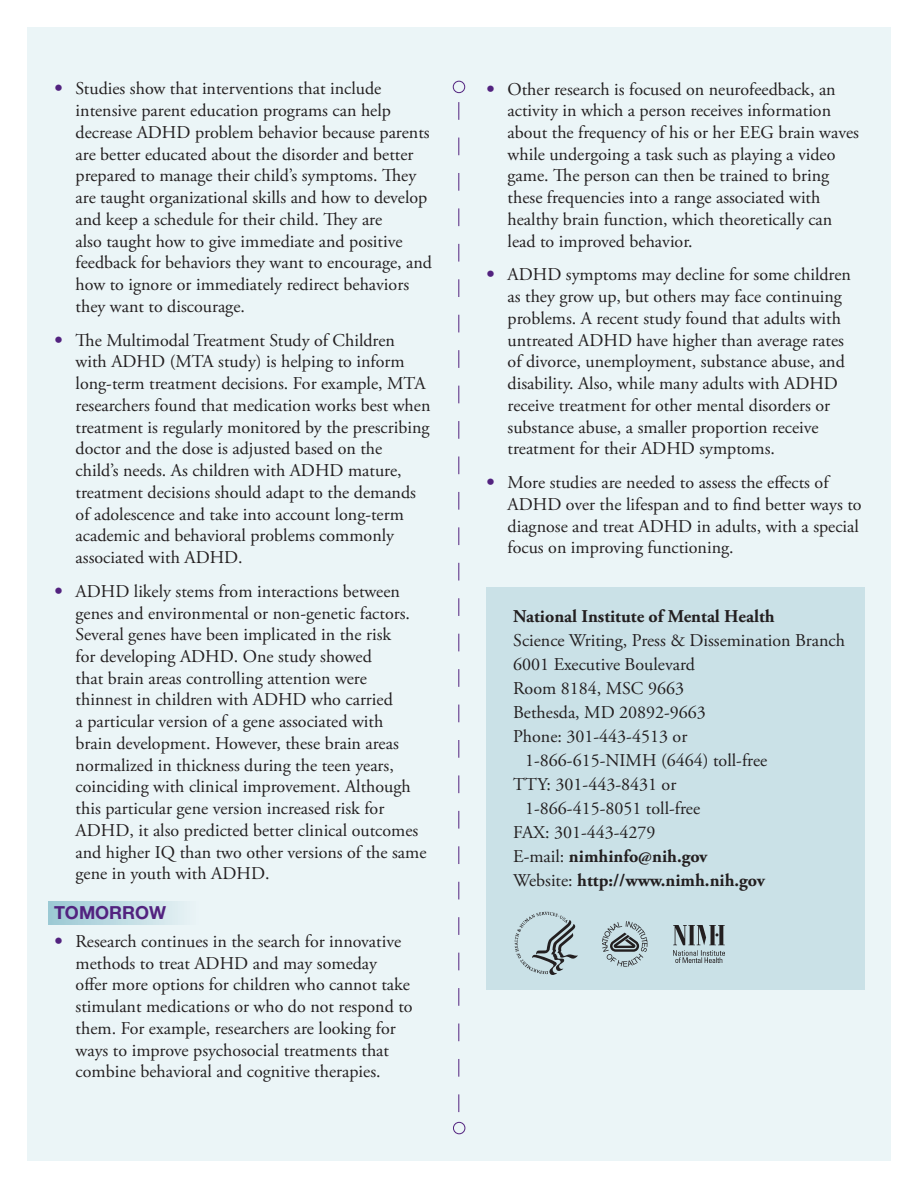
<style>
.page{position:relative;width:918px;height:1188px;background:#fff}
.page>*{position:absolute;margin:0;border:0;box-sizing:border-box;transform-origin:0 0}
.t1{font:18px/21.8px "Adobe Garamond Pro";color:#231f20}
.t2{font:700 18px "Adobe Garamond Pro";color:#231f20}
.t3{font:700 18px "Helvetica Neue";color:#52227f}
.t4{font:300 condensed 18px "Frutiger";color:#52227f}
.s1{font-weight:400}
</style>
<div class="page">
<div style="left:27px;top:27px;width:864px;height:1134px;background:#ebf5f7"></div>
<svg style="left:459px;top:102px;width:1px;height:1010px"></svg>
<div style="left:453px;top:81px;width:12px;height:12px;border:1px solid #52227f;border-radius:50%"></div>
<div style="left:49px;top:901px;width:158px;height:24px;background:linear-gradient(to right,#9bc8d3,#edf5f7)"></div>
<div style="left:486px;top:587px;width:378px;height:403px;background:#cae1e7"></div>
<div style="left:453px;top:1122px;width:12px;height:12px;border:1px solid #52227f;border-radius:50%"></div>
<svg style="left:515px;top:912px;width:63px;height:63px"></svg>
<svg style="left:602px;top:921px;width:46px;height:46px"></svg>
<img style="left:674px;top:925px;width:51px;height:38px">
<p class="t1" style="left:76px;top:78px;width:358px">Studies show that interventions that include intensive parent education programs can help decrease ADHD problem behavior because parents are better educated about the disorder and better prepared to manage their child’s symptoms. They are taught organizational skills and how to develop and keep a schedule for their child. They are<br>also taught how to give immediate and positive feedback for behaviors they want to encourage, and how to ignore or immediately redirect behaviors they want to discourage.</p>
<p class="t1" style="left:76px;top:330px;width:356px">The Multimodal Treatment Study of Children with ADHD (MTA study) is helping to inform long-term treatment decisions. For example, MTA researchers found that medication works best when treatment is regularly monitored by the prescribing doctor and the dose is adjusted based on the<br>child’s needs. As children with ADHD mature, treatment decisions should adapt to the demands of adolescence and take into account long-term academic and behavioral problems commonly associated with ADHD.</p>
<p class="t1" style="left:76px;top:581px;width:352px">ADHD likely stems from interactions between genes and environmental or non-genetic factors.<br>Several genes have been implicated in the risk<br>for developing ADHD. One study showed<br>that brain areas controlling attention were thinnest in children with ADHD who carried<br>a particular version of a gene associated with<br>brain development. However, these brain areas normalized in thickness during the teen years, coinciding with clinical improvement. Although this particular gene version increased risk for ADHD, it also predicted better clinical outcomes and higher IQ than two other versions of the same gene in youth with ADHD.</p>
<h2 class="t3" style="left:54px;top:902px;width:114px">TOMORROW</h2>
<p class="t1" style="left:76px;top:931px;width:339px">Research continues in the search for innovative methods to treat ADHD and may someday offer more options for children who cannot take stimulant medications or who do not respond to them. For example, researchers are looking for ways to improve psychosocial treatments that combine behavioral and cognitive therapies.</p>
<p class="t4" style="left:54px;top:78px;width:10px">•</p>
<p class="t4" style="left:54px;top:329px;width:10px">•</p>
<p class="t4" style="left:54px;top:580px;width:10px">•</p>
<p class="t4" style="left:54px;top:931px;width:10px">•</p>
<p class="t4" style="left:486px;top:78px;width:10px">•</p>
<p class="t4" style="left:486px;top:264px;width:10px">•</p>
<p class="t4" style="left:486px;top:472px;width:10px">•</p>
<p class="t1" style="left:508px;top:79px;width:353px">Other research is focused on neurofeedback, an activity in which a person receives information about the frequency of his or her EEG brain waves while undergoing a task such as playing a video game. The person can then be trained to bring these frequencies into a range associated with healthy brain function, which theoretically can lead to improved behavior.</p>
<p class="t1" style="left:508px;top:265px;width:345px">ADHD symptoms may decline for some children as they grow up, but others may face continuing problems. A recent study found that adults with untreated ADHD have higher than average rates of divorce, unemployment, substance abuse, and disability. Also, while many adults with ADHD receive treatment for other mental disorders or substance abuse, a smaller proportion receive treatment for their ADHD symptoms.</p>
<p class="t1" style="left:508px;top:472px;width:356px">More studies are needed to assess the effects of ADHD over the lifespan and to find better ways to diagnose and treat ADHD in adults, with a special focus on improving functioning.</p>
<h3 class="t2" style="left:513px;top:606px;width:263px">National Institute of Mental Health</h3>
<p class="t1" style="left:513px;top:631px;width:333px">Science Writing, Press &amp; Dissemination Branch</p>
<p class="t1" style="left:513px;top:655px;width:183px">6001 Executive Boulevard</p>
<p class="t1" style="left:513px;top:679px;width:172px">Room 8184, MSC 9663</p>
<p class="t1" style="left:513px;top:703px;width:194px">Bethesda, MD 20892-9663</p>
<p class="t1" style="left:513px;top:727px;width:176px">Phone: 301-443-4513 or</p>
<p class="t1" style="left:525px;top:751px;width:244px">1-866-615-NIMH (6464) toll-free</p>
<p class="t1" style="left:513px;top:775px;width:165px">TTY: 301-443-8431 or</p>
<p class="t1" style="left:525px;top:799px;width:176px">1-866-415-8051 toll-free</p>
<p class="t1" style="left:513px;top:822px;width:144px">FAX: 301-443-4279</p>
<p class="t2" style="left:513px;top:846px;width:196px"><span class="s1">E-mail:</span> nimhinfo@nih.gov</p>
<p class="t2" style="left:513px;top:870px;width:253px"><span class="s1">Website:</span> http://www.nimh.nih.gov</p>
</div>
